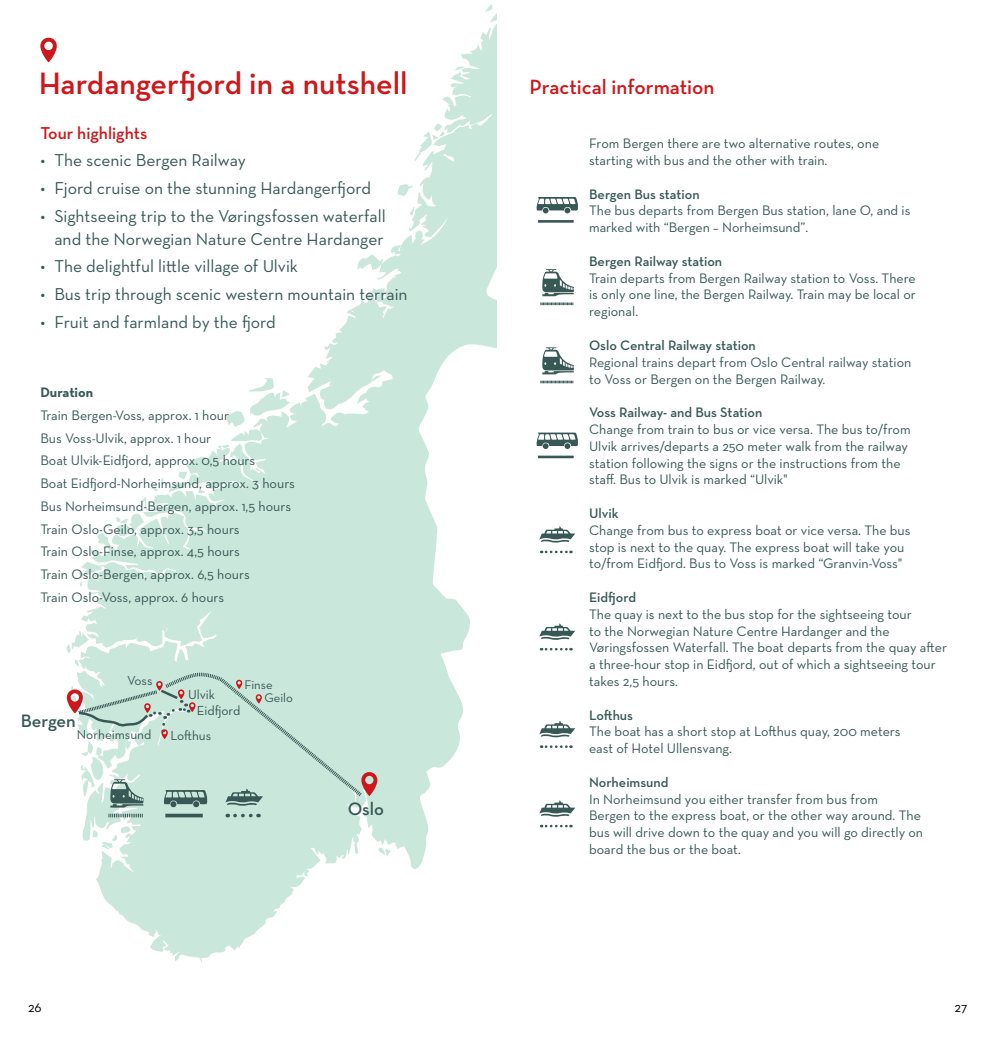
<style>
.page{position:relative;width:993px;height:1042px;background:#fff}
.page>*{position:absolute;margin:0;border:0;box-sizing:border-box;transform-origin:0 0}
.t1{font:600 31.5px "Neutraface Text";color:#cd171a}
.t2{font:600 21px "Neutraface Text";color:#cd171a}
.t3{font:600 18.38px "Neutraface Text";color:#385855}
.t4{font:17.5px/22.8px "Neutraface Text";color:#385855;text-align:right}
.t5{font:600 17.5px "Neutraface Text";color:#cd171a}
.t6{font:14px/16.8px "Neutraface Text";color:#385855}
.t7{font:600 14px "Neutraface Text";color:#385855}
.t8{font:700 14px "Neutraface Text";color:#385855}
.t9{font:14px "Neutraface Text";color:#000}
.t10{font:13.3px "Neutraface Text";color:#385855}
.t11{font:12.78px "Neutraface Text";color:#385855}
</style>
<div class="page">
<svg style="left:78px;top:14px;width:418px;height:948px"></svg>
<svg style="left:75px;top:659px;width:4px;height:7px"></svg>
<svg style="left:378px;top:846px;width:12px;height:10px"></svg>
<svg style="left:198px;top:490px;width:7px;height:3px"></svg>
<svg style="left:455px;top:65px;width:10px;height:6px"></svg>
<svg style="left:371px;top:375px;width:10px;height:7px"></svg>
<svg style="left:485px;top:4px;width:8px;height:8px"></svg>
<svg style="left:92px;top:826px;width:38px;height:23px"></svg>
<svg style="left:116px;top:513px;width:28px;height:23px"></svg>
<svg style="left:141px;top:472px;width:46px;height:35px"></svg>
<svg style="left:79px;top:572px;width:5px;height:15px"></svg>
<svg style="left:66px;top:631px;width:23px;height:22px"></svg>
<svg style="left:109px;top:814px;width:34px;height:3px"></svg>
<hr style="left:165px;top:814px;width:38px;height:3px;background:#385855">
<svg style="left:235px;top:814px;width:24px;height:3px"></svg>
<svg style="left:40px;top:38px;width:17px;height:24px"></svg>
<svg style="left:541px;top:745px;width:30px;height:3px"></svg>
<svg style="left:539px;top:721px;width:36px;height:16px"></svg>
<svg style="left:541px;top:825px;width:30px;height:2px"></svg>
<svg style="left:539px;top:800px;width:36px;height:17px"></svg>
<svg style="left:540px;top:302px;width:33px;height:3px"></svg>
<svg style="left:542px;top:269px;width:31px;height:27px"></svg>
<svg style="left:540px;top:381px;width:33px;height:2px"></svg>
<svg style="left:542px;top:347px;width:31px;height:27px"></svg>
<svg style="left:541px;top:551px;width:30px;height:2px"></svg>
<svg style="left:539px;top:526px;width:36px;height:17px"></svg>
<svg style="left:541px;top:648px;width:30px;height:2px"></svg>
<svg style="left:539px;top:623px;width:36px;height:17px"></svg>
<hr style="left:537px;top:456px;width:36px;height:2px;background:#385855">
<svg style="left:536px;top:432px;width:42px;height:17px"></svg>
<hr style="left:537px;top:220px;width:36px;height:3px;background:#385855">
<svg style="left:536px;top:197px;width:42px;height:16px"></svg>
<svg style="left:67px;top:672px;width:310px;height:135px;background:#c8dfd5"></svg>
<h1 class="t1" style="left:39px;top:64px;width:370px">Hardangerfjord in a nutshell</h1>
<p class="t5" style="left:40px;top:122px;width:108px">Tour highlights</p>
<p class="t4" style="left:40px;top:149px;width:207px">• The scenic Bergen Railway</p>
<p class="t4" style="left:40px;top:176px;width:332px">• Fjord cruise on the stunning Hardangerfjord</p>
<p class="t4" style="left:40px;top:204px;width:347px">• Sightseeing trip to the Vøringsfossen waterfall and the Norwegian Nature Centre Hardanger</p>
<p class="t4" style="left:40px;top:255px;width:259px">• The delightful little village of Ulvik</p>
<p class="t4" style="left:40px;top:282px;width:368px">• Bus trip through scenic western mountain terrain</p>
<p class="t4" style="left:40px;top:310px;width:237px">• Fruit and farmland by the fjord</p>
<p class="t8" style="left:40px;top:383px;width:54px">Duration</p>
<p class="t6" style="left:40px;top:403px;width:256px;line-height:22.8px">Train Bergen-Voss, approx. 1 hour<br>Bus Voss-Ulvik, approx. 1 hour<br>Boat Ulvik-Eidfjord, approx. 0,5 hours<br>Boat Eidfjord-Norheimsund, approx. 3 hours Bus Norheimsund-Bergen, approx. 1,5 hours Train Oslo-Geilo, approx. 3,5 hours<br>Train Oslo-Finse, approx. 4,5 hours<br>Train Oslo-Bergen, approx. 6,5 hours<br>Train Oslo-Voss, approx. 6 hours</p>
<p class="t10" style="left:127px;top:672px;width:27px">Voss</p>
<h3 class="t3" style="left:21px;top:709px;width:57px">Bergen</h3>
<p class="t10" style="left:77px;top:725px;width:76px">Norheimsund</p>
<p class="t11" style="left:244px;top:676px;width:30px">Finse</p>
<p class="t10" style="left:188px;top:686px;width:28px">Ulvik</p>
<p class="t10" style="left:170px;top:727px;width:42px">Lofthus</p>
<p class="t11" style="left:264px;top:690px;width:30px">Geilo</p>
<p class="t10" style="left:197px;top:702px;width:45px">Eidfjord</p>
<h3 class="t3" style="left:347px;top:797px;width:38px">Oslo</h3>
<h2 class="t2" style="left:529px;top:73px;width:186px">Practical information</h2>
<p class="t6" style="left:589px;top:135px;width:291px">From Bergen there are two alternative routes, one starting with bus and the other with train.</p>
<p class="t7" style="left:589px;top:185px;width:112px">Bergen Bus station</p>
<p class="t6" style="left:589px;top:202px;width:323px">The bus departs from Bergen Bus station, lane O, and is marked with “Bergen – Norheimsund”.</p>
<p class="t7" style="left:589px;top:252px;width:135px">Bergen Railway station</p>
<p class="t6" style="left:589px;top:269px;width:328px;text-align:justify">Train departs from Bergen Railway station to Voss. There is only one line, the Bergen Railway. Train may be local or regional.</p>
<p class="t7" style="left:589px;top:336px;width:168px">Oslo Central Railway station</p>
<p class="t6" style="left:589px;top:353px;width:324px">Regional trains depart from Oslo Central railway station to Voss or Bergen on the Bergen Railway.</p>
<p class="t7" style="left:589px;top:403px;width:175px">Voss Railway- and Bus Station</p>
<p class="t6" style="left:589px;top:420px;width:323px">Change from train to bus or vice versa. The bus to/from Ulvik arrives/departs a 250 meter walk from the railway station following the signs or the instructions from the staff. Bus to Ulvik is marked “Ulvik"</p>
<p class="t7" style="left:589px;top:504px;width:31px">Ulvik</p>
<p class="t6" style="left:589px;top:521px;width:323px">Change from bus to express boat or vice versa. The bus stop is next to the quay. The express boat will take you to/from Eidfjord. Bus to Voss is marked “Granvin-Voss"</p>
<p class="t7" style="left:589px;top:588px;width:48px">Eidfjord</p>
<p class="t6" style="left:589px;top:605px;width:359px">The quay is next to the bus stop for the sightseeing tour<br>to the Norwegian Nature Centre Hardanger and the Vøringsfossen Waterfall. The boat departs from the quay after a three-hour stop in Eidfjord, out of which a sightseeing tour takes 2,5 hours.</p>
<p class="t7" style="left:589px;top:706px;width:45px">Lofthus</p>
<p class="t6" style="left:589px;top:723px;width:313px">The boat has a short stop at Lofthus quay, 200 meters east of Hotel Ullensvang.</p>
<p class="t7" style="left:589px;top:773px;width:81px">Norheimsund</p>
<p class="t6" style="left:589px;top:790px;width:335px">In Norheimsund you either transfer from bus from<br>Bergen to the express boat, or the other way around. The bus will drive down to the quay and you will go directly on board the bus or the boat.</p>
<p class="t9" style="left:28px;top:999px;width:15px">26</p>
<p class="t9" style="left:954px;top:999px;width:14px">27</p>
</div>
